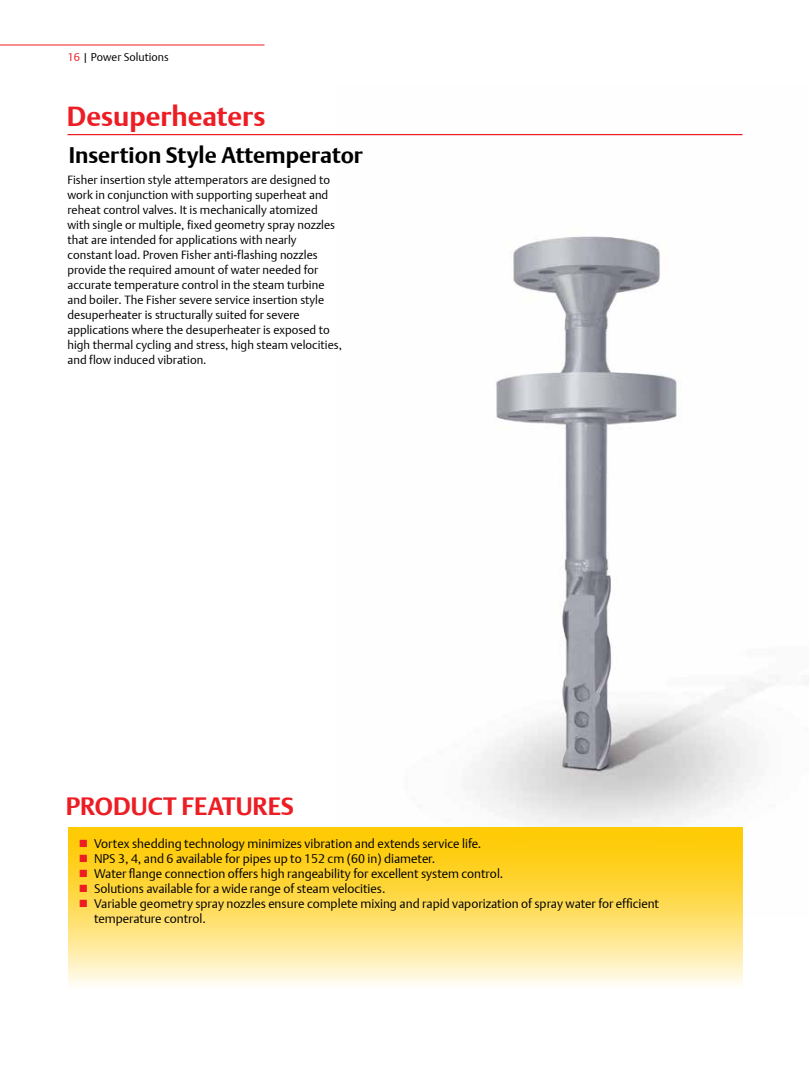
<style>
.page{position:relative;width:810px;height:1080px;background:#fff}
.page>*{position:absolute;margin:0;border:0;box-sizing:border-box;transform-origin:0 0}
.t1{font:700 27.5px "DTL Argo T";color:#ed1d24}
.t2{font:700 25px "DTL Argo T";color:#ed1d24}
.t3{font:700 22.5px "DTL Argo T";color:#000}
.t4{font:300 12.5px/15px "DTL Argo T";color:#000}
.t5{font:300 11.88px/15px "DTL Argo T";color:#000}
.t6{font:300 11.25px "DTL Argo T";color:#000}
.s1{color:#ed1d24}
</style>
<div class="page">
<hr style="left:0;top:45px;width:265px;height:1px;background:#ed1d24">
<img style="left:336px;top:134px;width:436px;height:783px">
<svg style="left:68px;top:827px;width:674px;height:158px;background:#fedd61"></svg>
<hr style="left:68px;top:134px;width:674px;height:1px;background:#ed1d24">
<p class="t6" style="left:68px;top:50px;width:103px"><span class="s1">16</span> | Power Solutions</p>
<h1 class="t1" style="left:67px;top:100px;width:200px">Desuperheaters</h1>
<h3 class="t3" style="left:69px;top:141px;width:296px">Insertion Style Attemperator</h3>
<p class="t5" style="left:68px;top:172px;width:276px">Fisher insertion style attemperators are designed to work in conjunction with supporting superheat and reheat control valves. It is mechanically atomized with single or multiple, fixed geometry spray nozzles that are intended for applications with nearly constant load. Proven Fisher anti-flashing nozzles provide the required amount of water needed for accurate temperature control in the steam turbine and boiler. The Fisher severe service insertion style desuperheater is structurally suited for severe applications where the desuperheater is exposed to high thermal cycling and stress, high steam velocities, and flow induced vibration.</p>
<h2 class="t2" style="left:66px;top:791px;width:230px">PRODUCT FEATURES</h2>
<p class="t4" style="left:79px;top:836px;width:404px"><span class="s1">■</span> Vortex shedding technology minimizes vibration and extends service life.</p>
<p class="t4" style="left:79px;top:851px;width:358px"><span class="s1">■</span> NPS 3, 4, and 6 available for pipes up to 152 cm (60 in) diameter.</p>
<p class="t4" style="left:79px;top:866px;width:426px"><span class="s1">■</span> Water flange connection offers high rangeability for excellent system control.</p>
<p class="t4" style="left:79px;top:881px;width:308px"><span class="s1">■</span> Solutions available for a wide range of steam velocities.</p>
<p class="t4" style="left:94px;top:896px;width:567px;text-indent:-15px"><span class="s1">■</span> Variable geometry spray nozzles ensure complete mixing and rapid vaporization of spray water for efficient temperature control.</p>
</div>
